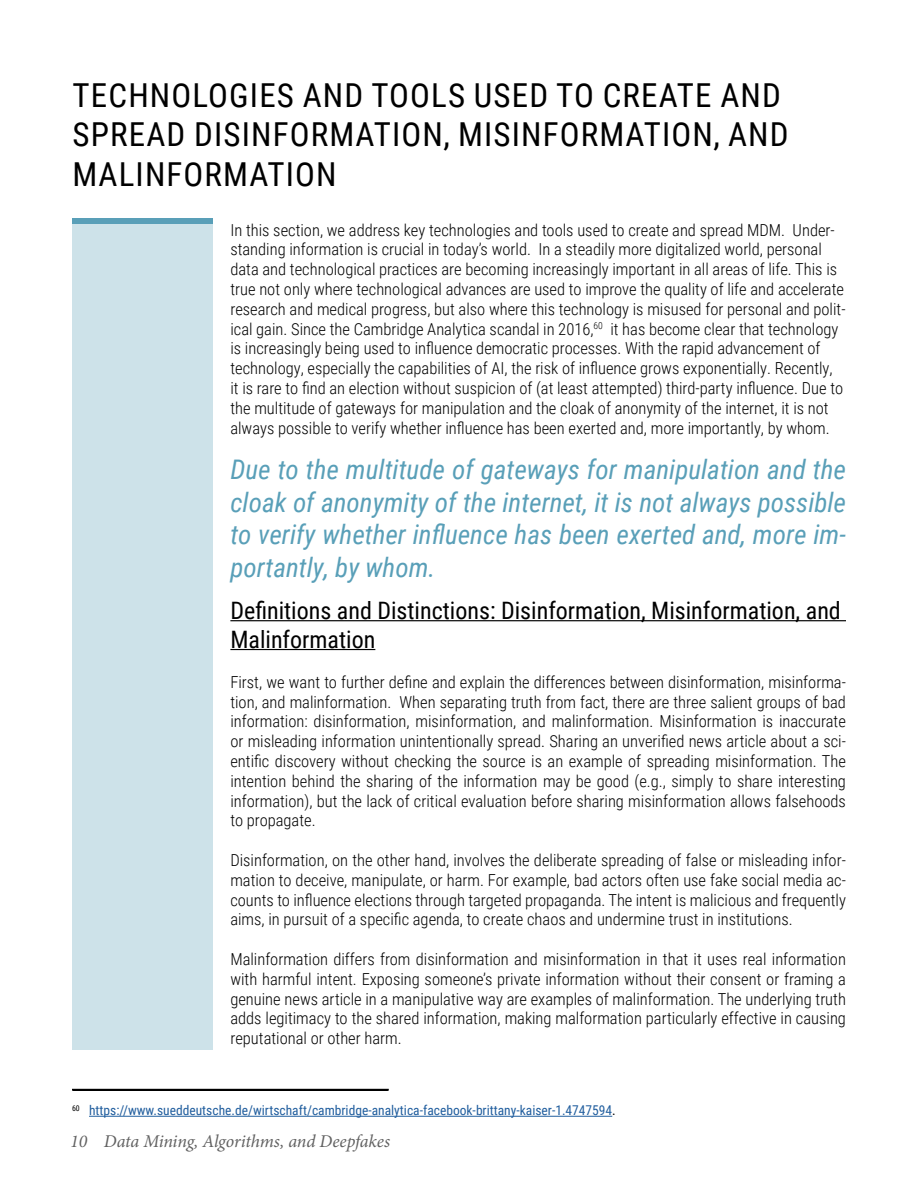
<style>
.page{position:relative;width:918px;height:1188px;background:#fff}
.page>*{position:absolute;margin:0;border:0;box-sizing:border-box;transform-origin:0 0}
.t1{font:33px/39.6px "Roboto Condensed";letter-spacing:.035em;color:#000}
.t2{font:italic 27px/32.4px "Roboto Condensed";color:#599fb8;text-align:justify}
.t3{font:24px/28.8px "Roboto Condensed";color:#000}
.t4{font:italic 18px "Minion Pro";letter-spacing:-.01em;color:#616161}
.t5{font:300 16.5px/19.8px "Roboto Condensed";color:#000;text-align:justify}
.t6{font:13.5px "Roboto Condensed";color:#215e9e}
.s1{color:#000}
</style>
<div class="page">
<hr style="left:230px;top:620px;width:616px;height:1px;background:#000">
<hr style="left:230px;top:649px;width:145px;height:1px;background:#000">
<div style="left:72px;top:222px;width:140px;height:828px;background:#cde2e9"></div>
<div style="left:72px;top:219px;width:140px;height:5px;background:#599fb8"></div>
<hr style="left:89px;top:1116px;width:523px;height:1px;background:#215e9e">
<div style="left:72px;top:1089px;width:317px;height:2px;border:2px solid #000"></div>
<h1 class="t1" style="left:73px;top:74px;width:718px">TECHNOLOGIES AND TOOLS USED TO CREATE AND<br>SPREAD DISINFORMATION, MISINFORMATION, AND<br>MALINFORMATION</h1>
<p class="t5" style="left:230px;top:219px;width:617px;text-align:left">In this section, we address key technologies and tools used to create and spread MDM. Under&shy;standing information is crucial in today’s world. In a steadily more digitalized world, personal data and technological practices are becoming increasingly important in all areas of life. This is true not only where technological advances are used to improve the quality of life and accelerate research and medical progress, but also where this technology is misused for personal and polit&shy;ical gain. Since the Cambridge Analytica scandal in 2016,<sup>60</sup> it has become clear that technology is increasingly being used to influence democratic processes. With the rapid advancement of technology, especially the capabilities of AI, the risk of influence grows exponentially. Recently,<br>it is rare to find an election without suspicion of (at least attempted) third-party influence. Due to the multitude of gateways for manipulation and the cloak of anonymity of the internet, it is not always possible to verify whether influence has been exerted and, more importantly, by whom.</p>
<h2 class="t2" style="left:230px;top:453px;width:617px">Due to the multitude of gateways for manipulation and the cloak of anonymity of the internet, it is not always possible to verify whether influence has been exerted and, more im&shy;portantly, by whom.</h2>
<h3 class="t3" style="left:230px;top:595px;width:612px">Definitions and Distinctions: Disinformation, Misinformation, and<br>Malinformation</h3>
<p class="t5" style="left:230px;top:671px;width:617px">First, we want to further define and explain the differences between disinformation, misinforma&shy;tion, and malinformation. When separating truth from fact, there are three salient groups of bad information: disinformation, misinformation, and malinformation. Misinformation is inaccurate or misleading information unintentionally spread. Sharing an unverified news article about a sci&shy;entific discovery without checking the source is an example of spreading misinformation. The intention behind the sharing of the information may be good (e.g., simply to share interesting information), but the lack of critical evaluation before sharing misinformation allows falsehoods to propagate.</p>
<p class="t5" style="left:230px;top:850px;width:617px">Disinformation, on the other hand, involves the deliberate spreading of false or misleading infor&shy;mation to deceive, manipulate, or harm. For example, bad actors often use fake social media ac&shy;counts to influence elections through targeted propaganda. The intent is malicious and frequently aims, in pursuit of a specific agenda, to create chaos and undermine trust in institutions.</p>
<p class="t5" style="left:230px;top:949px;width:617px">Malinformation differs from disinformation and misinformation in that it uses real information with harmful intent. Exposing someone’s private information without their consent or framing a genuine news article in a manipulative way are examples of malinformation. The underlying truth adds legitimacy to the shared information, making malformation particularly effective in causing reputational or other harm.</p>
<p class="t6" style="left:72px;top:1101px;width:545px"><sup>60</sup> https://www.sueddeutsche.de/wirtschaft/cambridge-analytica-facebook-brittany-kaiser-1.4747594<span class="s1">.</span></p>
<p class="t4" style="left:70px;top:1129px;width:321px">10 Data Mining, Algorithms, and Deepfakes</p>
</div>
